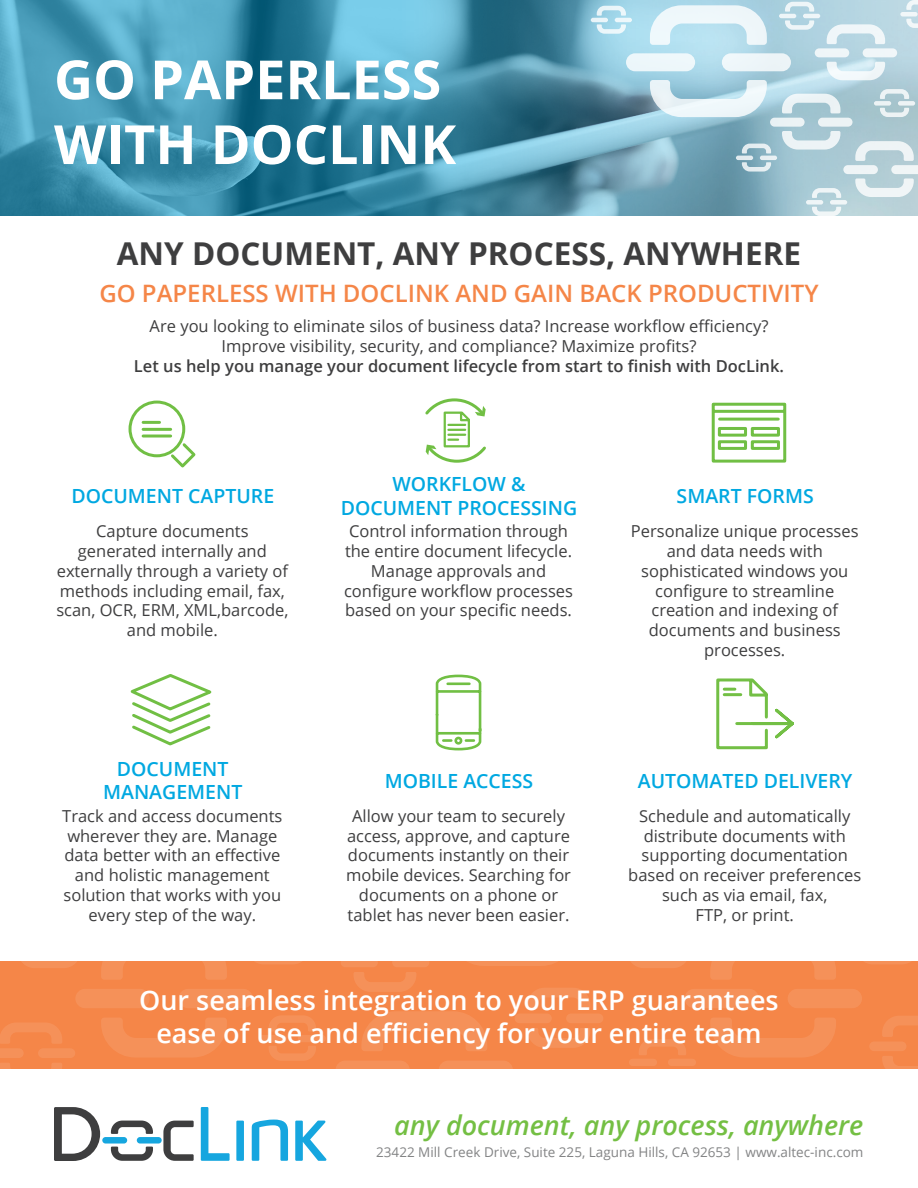
<style>
.page{position:relative;width:918px;height:1188px;background:#fff}
.page>*{position:absolute;margin:0;border:0;box-sizing:border-box;transform-origin:0 0}
.t1{font:700 54px "Open Sans";color:#fff}
.t2{font:700 31.5px "Open Sans";color:#3e3e3f}
.t3{font:600 27px/32.4px "Open Sans";color:#fff;text-align:center}
.t4{font:italic 600 27px "Open Sans";color:#74bf43}
.t5{font:600 24px "Open Sans";color:#f58648}
.t6{font:600 19.5px/23.4px "Open Sans";color:#00a8e1;text-align:center}
.t7{font:16.5px/19.8px "Open Sans";color:#3e3e3f;text-align:center}
.t8{font:600 16.5px "Open Sans";color:#3e3e3f}
.t9{font:13.5px "Open Sans";color:#838485}
</style>
<div class="page">
<svg style="left:0;top:0;width:918px;height:216px;background:#579bb4"></svg>
<svg style="left:54px;top:1107px;width:46px;height:54px"></svg>
<svg style="left:163px;top:1121px;width:31px;height:40px"></svg>
<div style="left:137px;top:1137px;width:25px;height:7px;background:#16a6df;border-radius:3px"></div>
<div style="left:102px;top:1137px;width:25px;height:7px;background:#16a6df;border-radius:3px"></div>
<svg style="left:111px;top:1121px;width:42px;height:13px"></svg>
<svg style="left:111px;top:1147px;width:42px;height:14px"></svg>
<svg style="left:295px;top:1121px;width:32px;height:40px"></svg>
<svg style="left:252px;top:1120px;width:36px;height:41px"></svg>
<svg style="left:236px;top:1121px;width:8px;height:40px"></svg>
<svg style="left:201px;top:1107px;width:29px;height:54px"></svg>
<div style="left:722px;top:53px;width:69px;height:18px;background:#edf5f9;border-radius:9px"></div>
<div style="left:626px;top:53px;width:69px;height:18px;background:#edf7fb;border-radius:9px"></div>
<svg style="left:650px;top:80px;width:117px;height:37px"></svg>
<svg style="left:650px;top:5px;width:117px;height:40px"></svg>
<div style="left:818px;top:118px;width:35px;height:9px;background:#ecf3f5;border-radius:4px"></div>
<div style="left:770px;top:118px;width:35px;height:9px;background:#ebf2f5;border-radius:4px"></div>
<svg style="left:782px;top:131px;width:58px;height:19px"></svg>
<svg style="left:782px;top:94px;width:58px;height:19px"></svg>
<div style="left:863px;top:48px;width:34px;height:9px;background:#f0f6f9;border-radius:4px"></div>
<div style="left:815px;top:48px;width:34px;height:9px;background:#eff5f8;border-radius:4px"></div>
<svg style="left:827px;top:62px;width:58px;height:18px"></svg>
<svg style="left:827px;top:24px;width:58px;height:20px"></svg>
<hr style="left:803px;top:14px;width:17px;height:4px;background:#eef6f8;border-radius:2px">
<hr style="left:779px;top:14px;width:17px;height:4px;background:#edf5f8;border-radius:2px">
<svg style="left:785px;top:20px;width:29px;height:10px"></svg>
<svg style="left:785px;top:2px;width:29px;height:10px"></svg>
<div style="left:898px;top:101px;width:17px;height:5px;background:#edf3f5;border-radius:2px"></div>
<div style="left:874px;top:101px;width:17px;height:5px;background:#ecf3f4;border-radius:2px"></div>
<svg style="left:880px;top:108px;width:29px;height:9px"></svg>
<svg style="left:880px;top:89px;width:29px;height:10px"></svg>
<hr style="left:760px;top:156px;width:17px;height:4px;background:#e7f0f3;border-radius:2px">
<hr style="left:736px;top:156px;width:17px;height:4px;background:#e1ebee;border-radius:2px">
<svg style="left:742px;top:162px;width:29px;height:10px"></svg>
<svg style="left:742px;top:144px;width:29px;height:9px"></svg>
<div style="left:843px;top:165px;width:35px;height:9px;background:#eef4f6;border-radius:4px"></div>
<svg style="left:855px;top:141px;width:63px;height:56px"></svg>
<div style="left:830px;top:200px;width:17px;height:5px;background:#f0f6f7;border-radius:2px"></div>
<div style="left:806px;top:200px;width:17px;height:5px;background:#eef5f7;border-radius:2px"></div>
<svg style="left:812px;top:207px;width:29px;height:9px"></svg>
<svg style="left:812px;top:188px;width:29px;height:10px"></svg>
<svg style="left:900px;top:12px;width:18px;height:4px"></svg>
<svg style="left:906px;top:19px;width:12px;height:9px"></svg>
<svg style="left:906px;top:0;width:12px;height:10px"></svg>
<hr style="left:615px;top:18px;width:17px;height:4px;background:#edf7fb;border-radius:2px">
<hr style="left:591px;top:18px;width:17px;height:4px;background:#e9f5f9;border-radius:2px">
<svg style="left:597px;top:24px;width:29px;height:10px"></svg>
<svg style="left:597px;top:6px;width:29px;height:10px"></svg>
<div style="left:0;top:961px;width:918px;height:108px;background:#f58648"></div>
<div style="left:179px;top:989px;width:74px;height:19px;background:#f59159;border-radius:10px"></div>
<div style="left:75px;top:989px;width:75px;height:19px;background:#f59159;border-radius:10px"></div>
<svg style="left:101px;top:1018px;width:126px;height:39px"></svg>
<svg style="left:101px;top:961px;width:126px;height:19px"></svg>
<svg style="left:21px;top:961px;width:56px;height:7px"></svg>
<svg style="left:255px;top:961px;width:47px;height:3px"></svg>
<div style="left:298px;top:1035px;width:28px;height:7px;background:#f59159;border-radius:4px"></div>
<div style="left:259px;top:1035px;width:28px;height:7px;background:#f59159;border-radius:4px"></div>
<svg style="left:269px;top:1046px;width:47px;height:15px"></svg>
<svg style="left:269px;top:1016px;width:47px;height:15px"></svg>
<svg style="left:335px;top:1061px;width:75px;height:19px"></svg>
<svg style="left:439px;top:1061px;width:74px;height:19px"></svg>
<svg style="left:362px;top:1011px;width:125px;height:40px"></svg>
<div style="left:788px;top:989px;width:74px;height:19px;background:#f59159;border-radius:10px"></div>
<div style="left:685px;top:989px;width:74px;height:19px;background:#f59159;border-radius:10px"></div>
<svg style="left:710px;top:1018px;width:126px;height:39px"></svg>
<svg style="left:710px;top:961px;width:126px;height:19px"></svg>
<svg style="left:631px;top:961px;width:55px;height:7px"></svg>
<svg style="left:864px;top:961px;width:47px;height:3px"></svg>
<div style="left:668px;top:1059px;width:28px;height:7px;background:#f59159;border-radius:4px"></div>
<div style="left:629px;top:1059px;width:28px;height:7px;background:#f59159;border-radius:4px"></div>
<svg style="left:639px;top:1039px;width:47px;height:16px"></svg>
<div style="left:869px;top:1041px;width:37px;height:10px;background:#f59159;border-radius:5px"></div>
<svg style="left:882px;top:1056px;width:36px;height:13px"></svg>
<svg style="left:882px;top:1016px;width:36px;height:21px"></svg>
<svg style="left:392px;top:958px;width:37px;height:9px"></svg>
<svg style="left:341px;top:958px;width:37px;height:9px"></svg>
<svg style="left:354px;top:972px;width:62px;height:20px"></svg>
<div style="left:38px;top:1048px;width:37px;height:10px;background:#f59159;border-radius:5px"></div>
<svg style="left:0;top:1023px;width:62px;height:46px"></svg>
<svg style="left:467px;top:961px;width:91px;height:5px"></svg>
<div style="left:566px;top:1014px;width:37px;height:9px;background:#f59159;border-radius:5px"></div>
<div style="left:515px;top:1014px;width:37px;height:9px;background:#f59159;border-radius:5px"></div>
<svg style="left:528px;top:1028px;width:62px;height:20px"></svg>
<svg style="left:528px;top:988px;width:62px;height:21px"></svg>
<svg style="left:128px;top:400px;width:68px;height:68px"></svg>
<svg style="left:425px;top:398px;width:61px;height:65px"></svg>
<svg style="left:711px;top:402px;width:76px;height:61px"></svg>
<svg style="left:130px;top:674px;width:82px;height:72px"></svg>
<svg style="left:435px;top:674px;width:47px;height:77px"></svg>
<svg style="left:716px;top:678px;width:78px;height:72px"></svg>
<h1 class="t1" style="left:54px;top:42px;width:131px">GO PAPER</h1>
<h1 class="t1" style="left:321px;top:42px;width:60px">LESS</h1>
<h1 class="t1" style="left:54px;top:106px;width:195px">WITH DOC</h1>
<h1 class="t1" style="left:328px;top:106px;width:130px">LINK</h1>
<h2 class="t2" style="left:117px;top:231px;width:686px">ANY DOCUMENT, ANY PROCESS, ANYWHERE</h2>
<h3 class="t5" style="left:99px;top:277px;width:58px">Go paperless</h3>
<h3 class="t5" style="left:275px;top:277px;width:199px">WITH DOCLINK and</h3>
<h3 class="t5" style="left:514px;top:277px;width:150px">GAIN BACK producti</h3>
<h3 class="t5" style="left:769px;top:277px;width:52px">vity</h3>
<p class="t7" style="left:150px;top:316px;width:620px">Are you looking to eliminate silos of business data? Increase workflow efficiency?<br>Improve visibility, security, and compliance? Maximize profits?</p>
<p class="t8" style="left:134px;top:355px;width:652px">Let us help you manage your document lifecycle from start to finish with DocLink.</p>
<p class="t6" style="left:71px;top:484px;width:204px">DOCUMENT CAPTURE</p>
<p class="t7" style="left:56px;top:521px;width:234px">Capture documents generated internally and externally through a variety of methods including email, fax, scan, OCR, ERM, XML,barcode, and mobile.</p>
<p class="t6" style="left:103px;top:757px;width:141px">DOCUMENT<br>MANAGEMENT</p>
<p class="t7" style="left:62px;top:805px;width:222px">Track and access documents wherever they are. Manage data better with an effective and holistic management solution that works with you every step of the way.</p>
<p class="t6" style="left:341px;top:472px;width:238px">WORKFLOW &amp;<br>DOCUMENT PROCESSING</p>
<p class="t7" style="left:344px;top:521px;width:231px">Control information through the entire document lifecycle.<br>Manage approvals and configure workflow processes based on your specific needs.</p>
<p class="t6" style="left:385px;top:769px;width:13px">mobile</p>
<p class="t6" style="left:463px;top:769px;width:13px">access</p>
<p class="t7" style="left:346px;top:805px;width:226px">Allow your team to securely access, approve, and capture documents instantly on their mobile devices. Searching for documents on a phone or tablet has never been easier.</p>
<p class="t6" style="left:677px;top:484px;width:14px">smart</p>
<p class="t6" style="left:747px;top:484px;width:14px">forms</p>
<p class="t7" style="left:631px;top:521px;width:229px">Personalize unique processes and data needs with sophisticated windows you configure to streamline creation and indexing of documents and business processes.</p>
<p class="t6" style="left:638px;top:769px;width:216px">AUTOMATED DELIVERY</p>
<p class="t7" style="left:628px;top:805px;width:235px">Schedule and automatically distribute documents with supporting documentation based on receiver preferences such as via email, fax,<br>FTP, or print.</p>
<h3 class="t3" style="left:139px;top:984px;width:641px">Our seamless integration to your ERP guarantees ease of use and efficiency for your entire team</h3>
<h3 class="t4" style="left:394px;top:1107px;width:471px">any document, any process, anywhere</h3>
<p class="t9" style="left:376px;top:1143px;width:489px">23422 Mill Creek Drive, Suite 225, Laguna Hills, CA 92653 | www.altec-inc.com</p>
</div>
